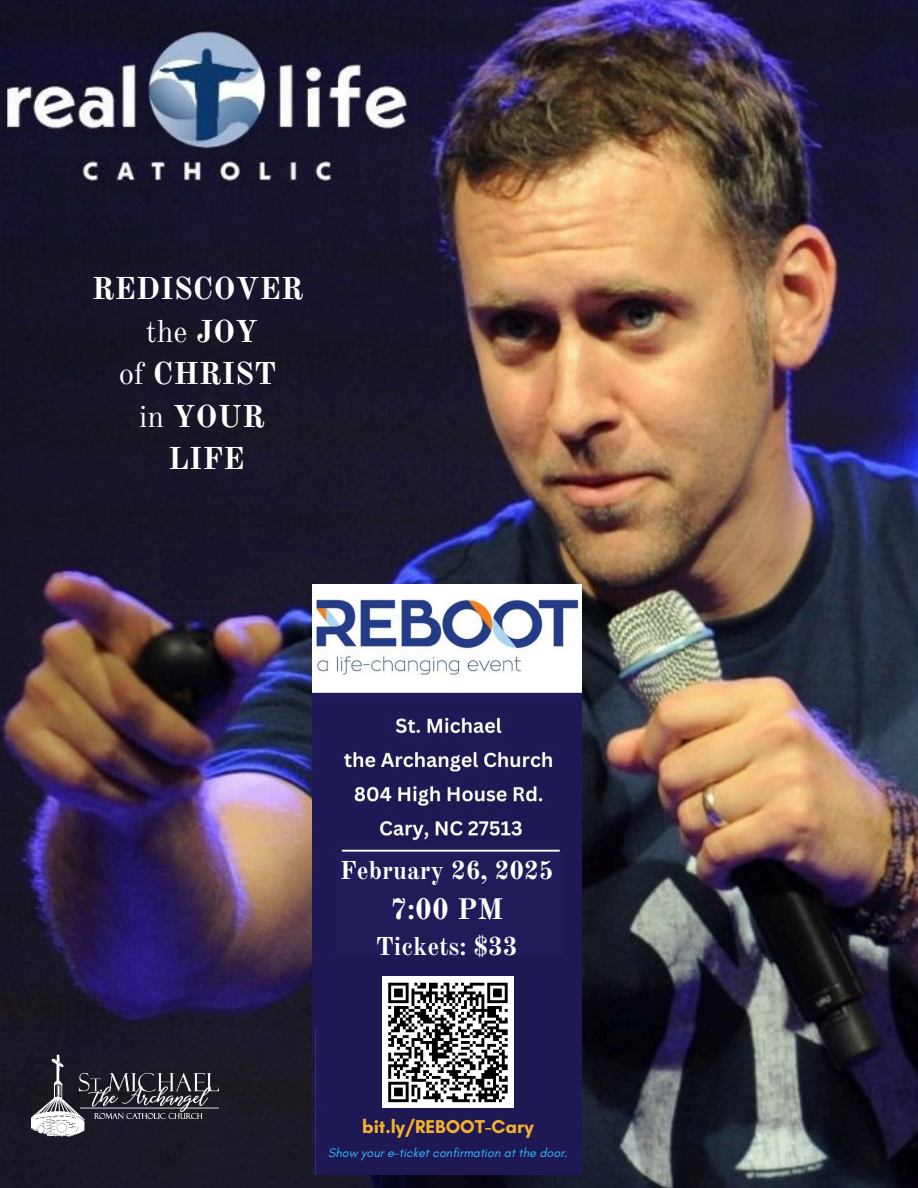
<style>
.page{position:relative;width:918px;height:1188px;background:#fff}
.page>*{position:absolute;margin:0;border:0;box-sizing:border-box;transform-origin:0 0}
.t1{font:700 31.05px/42.6px "Old Standard";color:#fff;text-align:center}
.t2{font:700 29.1px "Old Standard";color:#fff}
.t3{font:700 25.35px "Old Standard";color:#fff}
.t4{font:700 18.9px "Glacial Indifference";color:#f4b22d}
.t5{font:italic 12.6px "Glacial Indifference";color:#38b6ff}
.s1{font-weight:400}
</style>
<div class="page">
<img style="left:0;top:0;width:918px;height:1188px">
<img style="left:312px;top:584px;width:269px;height:483px">
<div style="left:312px;top:1125px;width:269px;height:50px;background:#1e1955"></div>
<div style="left:312px;top:1067px;width:269px;height:58px;background:#1e1955"></div>
<div style="left:382px;top:977px;width:131px;height:131px;background:#fff"></div>
<svg style="left:388px;top:982px;width:120px;height:121px"></svg>
<img style="left:28px;top:1048px;width:207px;height:93px">
<div style="left:335px;top:852px;width:228px;height:103px;background:#1f1c59"></div>
<p class="t1" style="left:92px;top:267px;width:213px">REDISCOVER <span class="s1">the</span> JOY<br><span class="s1">of</span> CHRIST<br><span class="s1">in</span> YOUR<br>LIFE</p>
<p class="t3" style="left:340px;top:855px;width:215px">February 26, 2025</p>
<p class="t2" style="left:390px;top:891px;width:115px">7:00 PM</p>
<p class="t3" style="left:376px;top:931px;width:143px">Tickets: $33</p>
<h1 class="t4" style="left:362px;top:1115px;width:173px">bit.ly/REBOOT-Cary</h1>
<p class="t5" style="left:328px;top:1145px;width:241px">Show your e-ticket confirmation at the door.</p>
</div>
